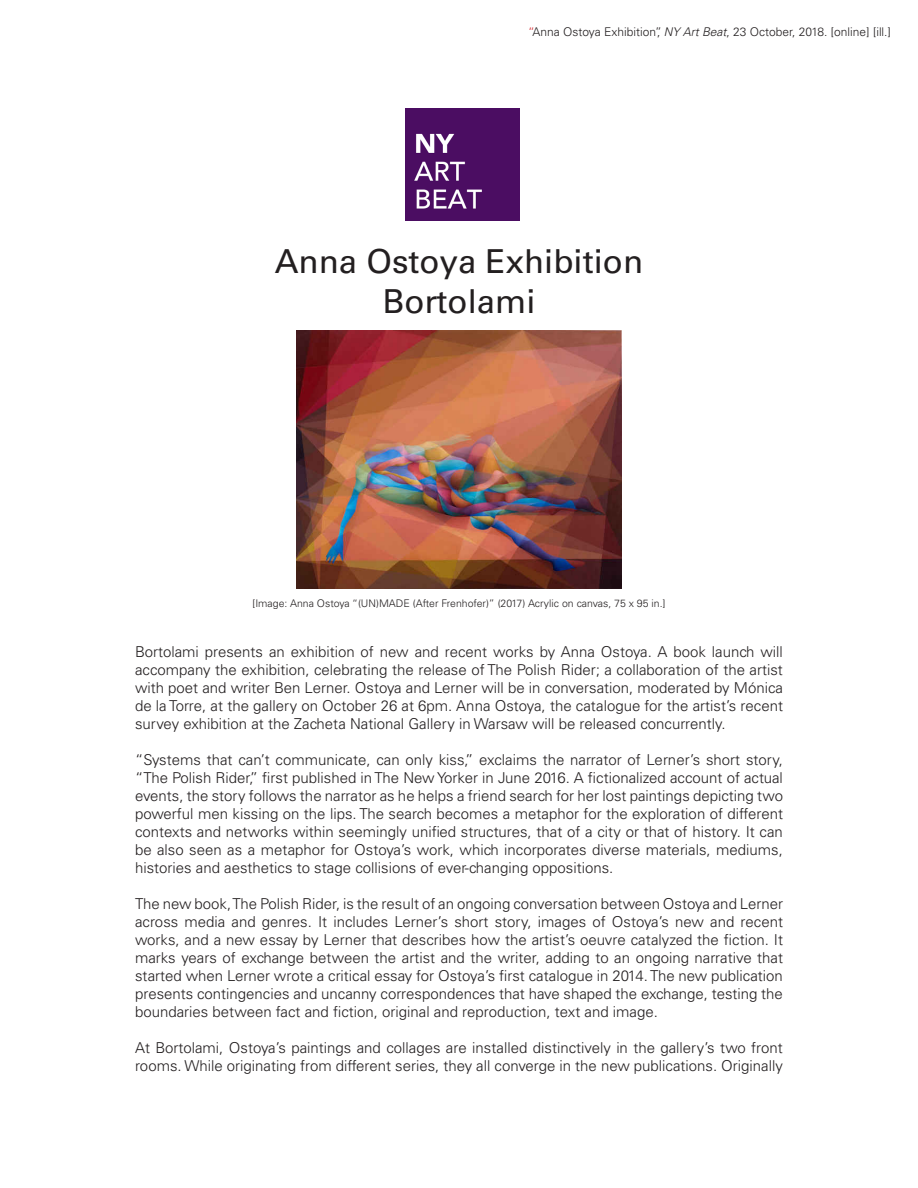
<style>
.page{position:relative;width:918px;height:1188px;background:#fff}
.page>*{position:absolute;margin:0;border:0;box-sizing:border-box;transform-origin:0 0}
.t1{font:33px "Univers LT Std";color:#231f20}
.t2{font:300 15px/18px "Univers LT Std";color:#231f20;text-align:justify}
.t3{font:300 12px "Univers LT Std";color:#231f20}
.t4{font:300 10.5px "Univers LT Std";color:#231f20}
.s1{color:#d1232a}
.s2{font-style:italic}
</style>
<div class="page">
<img style="left:405px;top:108px;width:114px;height:113px">
<img style="left:297px;top:331px;width:324px;height:257px">
<p class="t3" style="left:528px;top:24px;width:364px"><span class="s1">“</span>Anna Ostoya Exhibition”, <span class="s2">NY Art Beat</span>, 23 October, 2018. [online] [ill.]</p>
<p class="t1" style="left:275px;top:242px;width:370px">Anna Ostoya Exhibition</p>
<p class="t1" style="left:382px;top:282px;width:155px">Bortolami</p>
<p class="t4" style="left:252px;top:597px;width:415px">[Image: Anna Ostoya “(UN)MADE (After Frenhofer)” (2017) Acrylic on canvas, 75 x 95 in.]</p>
<p class="t2" style="left:135px;top:642px;width:650px">Bortolami presents an exhibition of new and recent works by Anna Ostoya. A book launch will accompany the exhibition, celebrating the release of The Polish Rider; a collaboration of the artist with poet and writer Ben Lerner. Ostoya and Lerner will be in conversation, moderated by Mónica de la Torre, at the gallery on October 26 at 6pm. Anna Ostoya, the catalogue for the artist’s recent survey exhibition at the Zacheta National Gallery in Warsaw will be released concurrently.</p>
<p class="t2" style="left:135px;top:750px;width:650px">“Systems that can’t communicate, can only kiss,” exclaims the narrator of Lerner’s short story, “The Polish Rider,” first published in The New Yorker in June 2016. A fictionalized account of actual events, the story follows the narrator as he helps a friend search for her lost paintings depicting two powerful men kissing on the lips. The search becomes a metaphor for the exploration of different contexts and networks within seemingly unified structures, that of a city or that of history. It can be also seen as a metaphor for Ostoya’s work, which incorporates diverse materials, mediums, histories and aesthetics to stage collisions of ever-changing oppositions.</p>
<p class="t2" style="left:135px;top:894px;width:650px">The new book, The Polish Rider, is the result of an ongoing conversation between Ostoya and Lerner across media and genres. It includes Lerner’s short story, images of Ostoya’s new and recent works, and a new essay by Lerner that describes how the artist’s oeuvre catalyzed the fiction. It marks years of exchange between the artist and the writer, adding to an ongoing narrative that started when Lerner wrote a critical essay for Ostoya’s first catalogue in 2014. The new publication presents contingencies and uncanny correspondences that have shaped the exchange, testing the boundaries between fact and fiction, original and reproduction, text and image.</p>
<p class="t2" style="left:135px;top:1038px;width:649px">At Bortolami, Ostoya’s paintings and collages are installed distinctively in the gallery’s two front rooms. While originating from different series, they all converge in the new publications. Originally</p>
</div>
